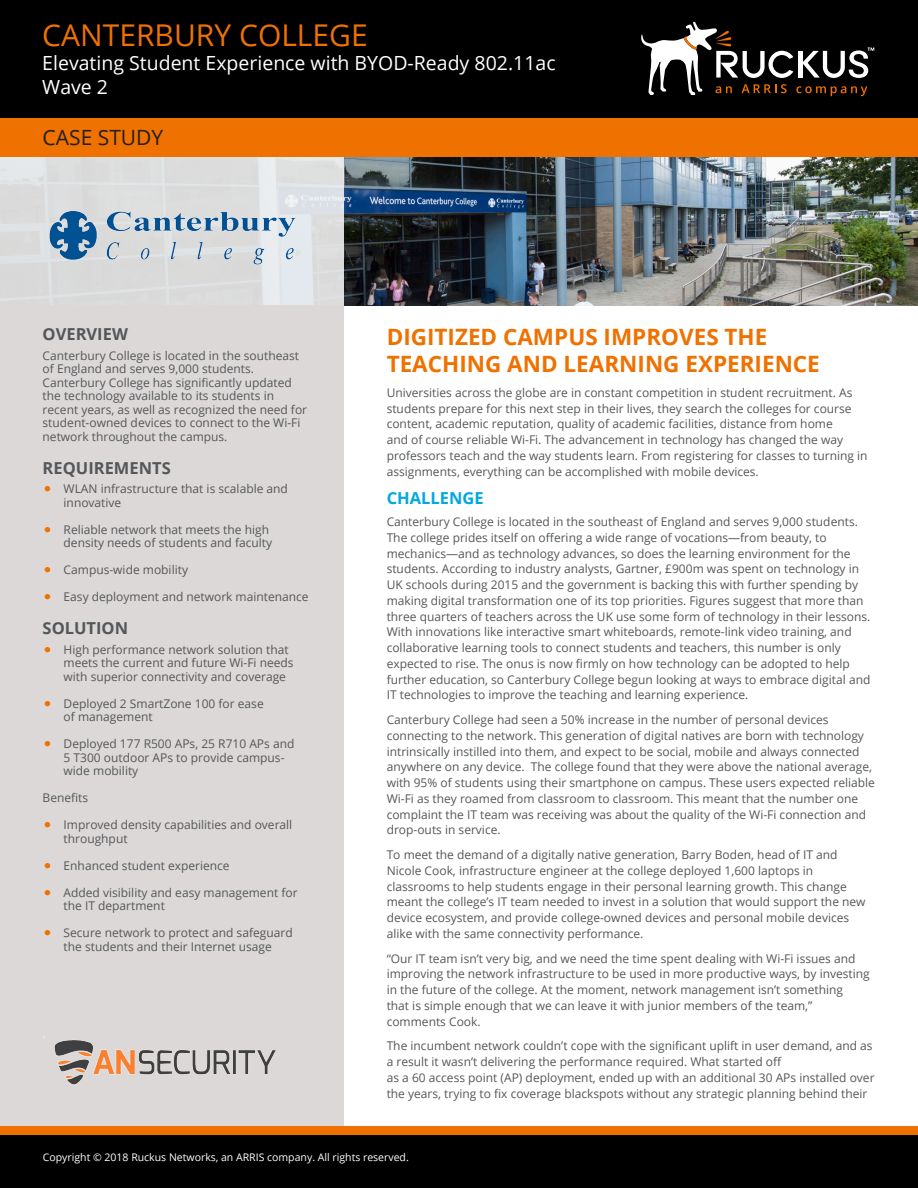
<style>
.page{position:relative;width:918px;height:1188px;background:#fff}
.page>*{position:absolute;margin:0;border:0;box-sizing:border-box;transform-origin:0 0}
.CS_Document_Title__h{font:30px "Open Sans";color:#ef7100}
.CS_Body_Header_Level{font:700 22.5px/27px "Open Sans";color:#ef7100}
.t1{font:21px "Open Sans";color:#231f20}
.CS_Document_Subtitle{font:19.5px/24px "Open Sans";color:#fff}
.CS_Sidebar_Title_-_G{font:700 16.5px "Open Sans";color:#54575a}
.CS_Body_Header_Level-2{font:700 16.5px "Open Sans";color:#00a8e2}
.CS_Body_Copy__edited{font:12px/15.8px "Open Sans";color:#54575a}
.CS_Sidebar_-_Body_Co{font:12px/13.5px "Open Sans";color:#54575a}
.CS_Document_Copyrigh{font:10.5px "Open Sans";color:#fff}
.s1{color:#ef7100}
</style>
<div class="page">
<img style="left:344px;top:157px;width:574px;height:148px">
<div style="left:0;top:151px;width:344px;height:158px;background:linear-gradient(to right,#dbdbdc,#dfe1e2)"></div>
<img style="left:29px;top:192px;width:287px;height:93px">
<div style="left:0;top:0;width:918px;height:118px;background:#010000"></div>
<div style="left:0;top:118px;width:918px;height:39px;background:#ef7100"></div>
<svg style="left:641px;top:21px;width:233px;height:75px"></svg>
<div style="left:0;top:305px;width:344px;height:840px;background:#dcd8d7"></div>
<div style="left:0;top:1134px;width:918px;height:54px;background:#010000"></div>
<div style="left:0;top:1126px;width:918px;height:9px;background:#ef7100"></div>
<img style="left:43px;top:1036px;width:233px;height:49px">
<p class="CS_Document_Title__h" style="left:42px;top:15px;width:327px">CANTERBURY COLLEGE</p>
<p class="CS_Document_Subtitle" style="left:42px;top:51px;width:515px">Elevating Student Experience with BYOD-Ready 802.11ac<br>Wave 2</p>
<p class="t1" style="left:43px;top:123px;width:122px">CASE STUDY</p>
<p class="CS_Sidebar_Title_-_G" style="left:43px;top:323px;width:87px">OVERVIEW</p>
<p class="CS_Sidebar_-_Body_Co" style="left:43px;top:349px;width:266px">Canterbury College is located in the southeast of England and serves 9,000 students.<br>Canterbury College has significantly updated the technology available to its students in recent years, as well as recognized the need for student-owned devices to connect to the Wi-Fi network throughout the campus.</p>
<p class="CS_Sidebar_Title_-_G" style="left:43px;top:456px;width:130px">REQUIREMENTS</p>
<p class="CS_Body_Copy__edited" style="left:64px;top:482px;width:226px;line-height:13.5px;text-indent:-20px"><span class="s1">•</span> WLAN infrastructure that is scalable and innovative</p>
<p class="CS_Body_Copy__edited" style="left:44px;top:523px;width:230px;line-height:13.5px;text-align:right"><span class="s1">•</span> Reliable network that meets the high density needs of students and faculty</p>
<p class="CS_Body_Copy__edited" style="left:44px;top:562px;width:145px"><span class="s1">•</span> Campus-wide mobility</p>
<p class="CS_Body_Copy__edited" style="left:44px;top:589px;width:266px"><span class="s1">•</span> Easy deployment and network maintenance</p>
<p class="CS_Sidebar_Title_-_G" style="left:43px;top:617px;width:87px">SOLUTION</p>
<p class="CS_Body_Copy__edited" style="left:64px;top:643px;width:232px;line-height:13.5px;text-indent:-20px"><span class="s1">•</span> High performance network solution that meets the current and future Wi-Fi needs with superior connectivity and coverage</p>
<p class="CS_Body_Copy__edited" style="left:64px;top:697px;width:202px;line-height:13.5px;text-indent:-20px"><span class="s1">•</span> Deployed 2 SmartZone 100 for ease of management</p>
<p class="CS_Body_Copy__edited" style="left:64px;top:737px;width:232px;line-height:13.5px;text-indent:-20px"><span class="s1">•</span> Deployed 177 R500 APs, 25 R710 APs and<br>5 T300 outdoor APs to provide campus&shy;wide mobility</p>
<p class="CS_Sidebar_-_Body_Co" style="left:43px;top:791px;width:47px">Benefits</p>
<p class="CS_Body_Copy__edited" style="left:64px;top:818px;width:230px;line-height:13.5px;text-indent:-20px"><span class="s1">•</span> Improved density capabilities and overall throughput</p>
<p class="CS_Body_Copy__edited" style="left:44px;top:857px;width:187px"><span class="s1">•</span> Enhanced student experience</p>
<p class="CS_Body_Copy__edited" style="left:64px;top:886px;width:236px;line-height:13.5px;text-indent:-20px"><span class="s1">•</span> Added visibility and easy management for the IT department</p>
<p class="CS_Body_Copy__edited" style="left:44px;top:926px;width:250px;line-height:13.5px;text-align:center"><span class="s1">•</span> Secure network to protect and safeguard the students and their Internet usage</p>
<p class="CS_Body_Header_Level" style="left:387px;top:323px;width:435px">DIGITIZED CAMPUS IMPROVES THE<br>TEACHING AND LEARNING EXPERIENCE</p>
<p class="CS_Body_Copy__edited" style="left:387px;top:384px;width:482px">Universities across the globe are in constant competition in student recruitment. As students prepare for this next step in their lives, they search the colleges for course content, academic reputation, quality of academic facilities, distance from home<br>and of course reliable Wi-Fi. The advancement in technology has changed the way professors teach and the way students learn. From registering for classes to turning in assignments, everything can be accomplished with mobile devices.</p>
<p class="CS_Body_Header_Level-2" style="left:387px;top:487px;width:99px">CHALLENGE</p>
<p class="CS_Body_Copy__edited" style="left:387px;top:514px;width:485px">Canterbury College is located in the southeast of England and serves 9,000 students.<br>The college prides itself on offering a wide range of vocations—from beauty, to mechanics—and as technology advances, so does the learning environment for the students. According to industry analysts, Gartner, £900m was spent on technology in UK schools during 2015 and the government is backing this with further spending by making digital transformation one of its top priorities. Figures suggest that more than three quarters of teachers across the UK use some form of technology in their lessons.<br>With innovations like interactive smart whiteboards, remote-link video training, and collaborative learning tools to connect students and teachers, this number is only expected to rise. The onus is now firmly on how technology can be adopted to help further education, so Canterbury College begun looking at ways to embrace digital and IT technologies to improve the teaching and learning experience.</p>
<p class="CS_Body_Copy__edited" style="left:387px;top:712px;width:490px">Canterbury College had seen a 50% increase in the number of personal devices connecting to the network. This generation of digital natives are born with technology intrinsically instilled into them, and expect to be social, mobile and always connected anywhere on any device. The college found that they were above the national average, with 95% of students using their smartphone on campus. These users expected reliable Wi-Fi as they roamed from classroom to classroom. This meant that the number one complaint the IT team was receiving was about the quality of the Wi-Fi connection and drop-outs in service.</p>
<p class="CS_Body_Copy__edited" style="left:387px;top:847px;width:480px">To meet the demand of a digitally native generation, Barry Boden, head of IT and Nicole Cook, infrastructure engineer at the college deployed 1,600 laptops in classrooms to help students engage in their personal learning growth. This change meant the college’s IT team needed to invest in a solution that would support the new device ecosystem, and provide college-owned devices and personal mobile devices alike with the same connectivity performance.</p>
<p class="CS_Body_Copy__edited" style="left:387px;top:950px;width:485px">“Our IT team isn’t very big, and we need the time spent dealing with Wi-Fi issues and improving the network infrastructure to be used in more productive ways, by investing in the future of the college. At the moment, network management isn’t something<br>that is simple enough that we can leave it with junior members of the team,” comments Cook.</p>
<p class="CS_Body_Copy__edited" style="left:387px;top:1038px;width:489px">The incumbent network couldn’t cope with the significant uplift in user demand, and as a result it wasn’t delivering the performance required. What started off<br>as a 60 access point (AP) deployment, ended up with an additional 30 APs installed over the years, trying to fix coverage blackspots without any strategic planning behind their</p>
<p class="CS_Document_Copyrigh" style="left:43px;top:1150px;width:367px">Copyright © 2018 Ruckus Networks, an ARRIS company. All rights reserved.</p>
</div>
